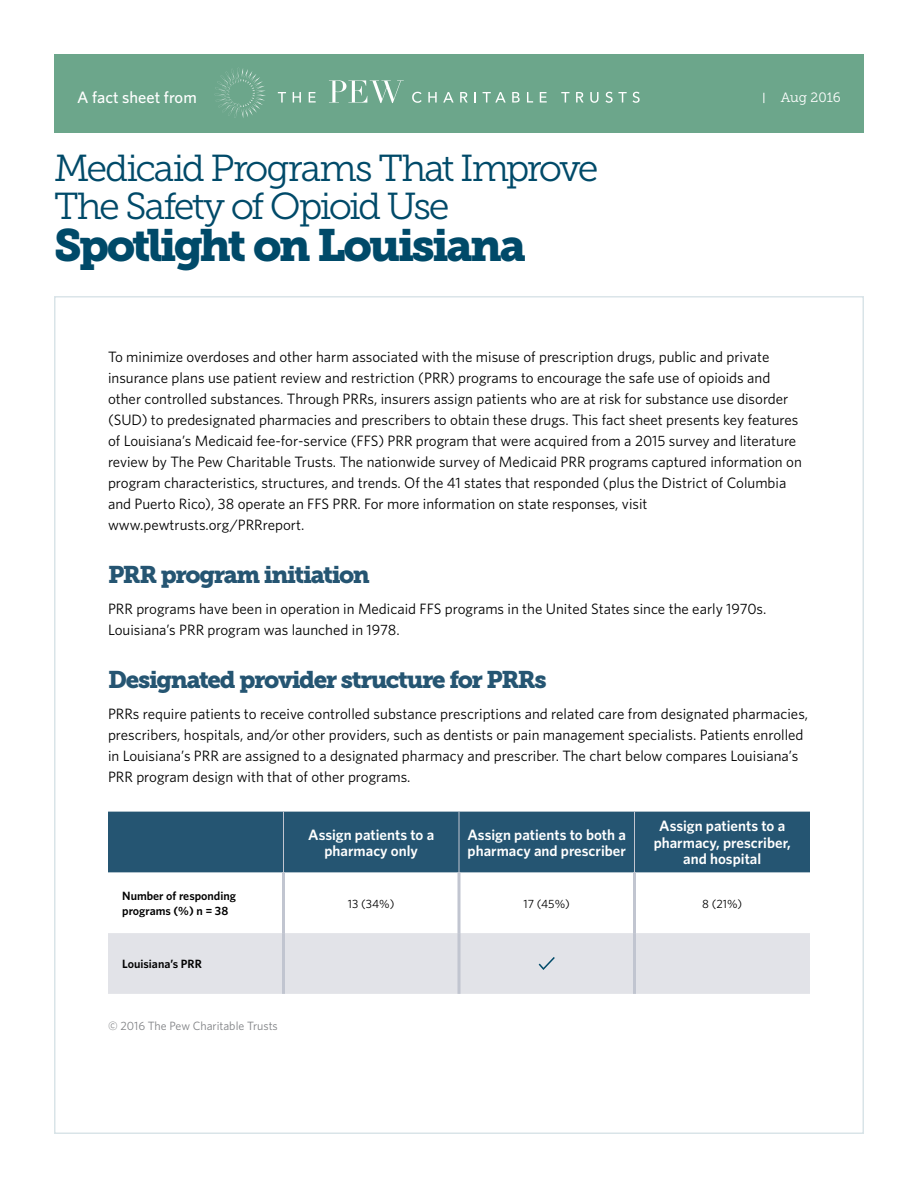
<style>
.page{position:relative;width:918px;height:1188px;background:#fff}
.page>*{position:absolute;margin:0;border:0;box-sizing:border-box;transform-origin:0 0}
.t1{font:45px "Museo Slab 900";letter-spacing:-.06em;color:#004a69}
.t2{font:37.5px/37.5px "Museo Slab 300";letter-spacing:-.06em;color:#004a69}
.t3{font:24px "Museo Slab 900";letter-spacing:-.055em;color:#255572}
.t4{font:500 16.5px "Whitney";color:#fff}
.t5{font:15px/21px "Whitney";color:#000}
.t6{font:600 15px/16.5px "Whitney";color:#fff;text-align:center}
.t7{font:13.5px "Museo Slab 300";color:#fff}
.t8{font:600 12px/15px "Whitney";color:#000}
.t9{font:12px "Whitney";color:#808285}
.t10{font:12px "Whitney";color:#000}
</style>
<div class="page">
<div style="left:108px;top:812px;width:702px;height:60px;background:#255572"></div>
<hr style="left:282px;top:872px;width:3px;height:61px;background:#c1c5d0">
<hr style="left:458px;top:872px;width:2px;height:61px;background:#c1c5d0">
<hr style="left:633px;top:872px;width:3px;height:61px;background:#c1c5d0">
<hr style="left:283px;top:812px;width:1px;height:60px;background:#c1c5d0">
<hr style="left:459px;top:812px;width:1px;height:60px;background:#c1c5d0">
<hr style="left:634px;top:812px;width:1px;height:60px;background:#c1c5d0">
<div style="left:108px;top:933px;width:702px;height:61px;background:#e2e3e8"></div>
<div style="left:54px;top:54px;width:810px;height:78px;background:#6ca68b"></div>
<svg style="left:214px;top:68px;width:52px;height:50px"></svg>
<svg style="left:278px;top:92px;width:8px;height:11px"></svg>
<svg style="left:293px;top:92px;width:8px;height:11px"></svg>
<svg style="left:309px;top:92px;width:7px;height:11px"></svg>
<svg style="left:412px;top:92px;width:10px;height:11px"></svg>
<svg style="left:428px;top:92px;width:9px;height:11px"></svg>
<svg style="left:443px;top:92px;width:11px;height:11px"></svg>
<svg style="left:460px;top:92px;width:8px;height:11px"></svg>
<svg style="left:474px;top:92px;width:2px;height:11px"></svg>
<svg style="left:483px;top:92px;width:23px;height:11px"></svg>
<svg style="left:512px;top:92px;width:8px;height:11px"></svg>
<svg style="left:527px;top:92px;width:6px;height:11px"></svg>
<svg style="left:540px;top:92px;width:7px;height:11px"></svg>
<svg style="left:561px;top:92px;width:8px;height:11px"></svg>
<svg style="left:576px;top:92px;width:8px;height:11px"></svg>
<svg style="left:590px;top:92px;width:9px;height:11px"></svg>
<svg style="left:605px;top:92px;width:22px;height:11px"></svg>
<svg style="left:633px;top:92px;width:7px;height:11px"></svg>
<svg style="left:329px;top:80px;width:75px;height:23px"></svg>
<p class="t4" style="left:77px;top:86px;width:121px">A fact sheet from</p>
<h2 class="t2" style="left:54px;top:150px;width:546px">Medicaid Programs That Improve<br>The Safety of Opioid Use</h2>
<h1 class="t1" style="left:54px;top:219px;width:473px">Spotlight on Louisiana</h1>
<p class="t7" style="left:781px;top:90px;width:62px">Aug 2016</p>
<p class="t5" style="left:108px;top:346px;width:695px">To minimize overdoses and other harm associated with the misuse of prescription drugs, public and private insurance plans use patient review and restriction (PRR) programs to encourage the safe use of opioids and other controlled substances. Through PRRs, insurers assign patients who are at risk for substance use disorder (SUD) to predesignated pharmacies and prescribers to obtain these drugs. This fact sheet presents key features of Louisiana’s Medicaid fee-for-service (FFS) PRR program that were acquired from a 2015 survey and literature review by The Pew Charitable Trusts. The nationwide survey of Medicaid PRR programs captured information on program characteristics, structures, and trends. Of the 41 states that responded (plus the District of Columbia and Puerto Rico), 38 operate an FFS PRR. For more information on state responses, visit www.pewtrusts.org/PRRreport.</p>
<h3 class="t3" style="left:108px;top:560px;width:263px">PRR program initiation</h3>
<p class="t5" style="left:108px;top:598px;width:660px">PRR programs have been in operation in Medicaid FFS programs in the United States since the early 1970s.<br>Louisiana’s PRR program was launched in 1978.</p>
<h3 class="t3" style="left:108px;top:665px;width:440px">Designated provider structure for PRRs</h3>
<p class="t5" style="left:108px;top:703px;width:702px">PRRs require patients to receive controlled substance prescriptions and related care from designated pharmacies, prescribers, hospitals, and/or other providers, such as dentists or pain management specialists. Patients enrolled in Louisiana’s PRR are assigned to a designated pharmacy and prescriber. The chart below compares Louisiana’s PRR program design with that of other programs.</p>
<p class="t6" style="left:308px;top:826px;width:128px">Assign patients to a pharmacy only</p>
<p class="t6" style="left:468px;top:826px;width:160px;text-align:left">Assign patients to both a pharmacy and prescriber</p>
<p class="t6" style="left:654px;top:818px;width:139px">Assign patients to a pharmacy, prescriber, and hospital</p>
<p class="t8" style="left:122px;top:888px;width:115px">Number of responding programs (%) n = 38</p>
<p class="t10" style="left:348px;top:895px;width:48px">13 (34%)</p>
<p class="t10" style="left:524px;top:895px;width:48px">17 (45%)</p>
<p class="t10" style="left:702px;top:895px;width:42px">8 (21%)</p>
<p class="t8" style="left:122px;top:956px;width:81px">Louisiana’s PRR</p>
<p class="t9" style="left:108px;top:1018px;width:171px">© 2016 The Pew Charitable Trusts</p>
</div>
